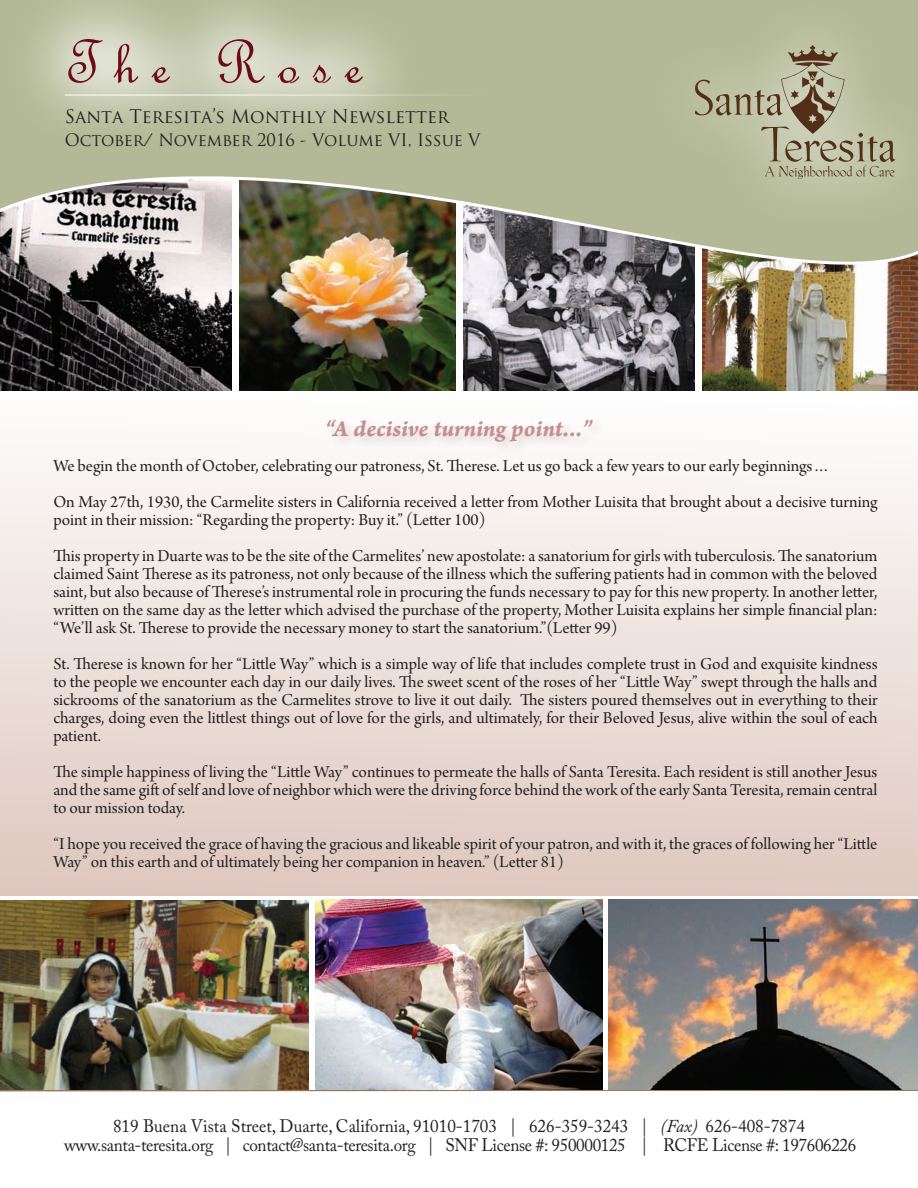
<style>
.page{position:relative;width:918px;height:1188px;background:#fff}
.page>*{position:absolute;margin:0;border:0;box-sizing:border-box;transform-origin:0 0}
.t1{font:66px "French Script";letter-spacing:.22em;color:#6f0a1b}
.t2{font:24px "Arno Pro Bold Italic Caption";letter-spacing:-.005em;color:#c28e91}
.t3{font:18.3px "Trajan Pro";color:#231f20}
.t4{font:18px "Adobe Caslon Pro";letter-spacing:-.02em;color:#231f20;scale:.95 1}
.t5{font:18px "Adobe Caslon Pro";color:#231f20;scale:.95 1}
.t6{font:17.7px/18px "Arno Pro Subhead";color:#231f20;text-align:justify}
.t7{font:16.8px "Trajan Pro";color:#231f20}
.s1{font-style:italic}
</style>
<div class="page">
<div style="left:0;top:400px;width:918px;height:496px;background:linear-gradient(to bottom,#fefdfd,#dec8bf)"></div>
<svg style="left:0;top:1090px;width:918px;height:2px"></svg>
<img style="left:0;top:0;width:918px;height:391px">
<div style="left:0;top:0;width:422px;height:145px;background:#fff;opacity:.75"></div>
<hr style="left:65px;top:95px;width:425px;height:1px;background:#fff">
<div style="left:633px;top:0;width:285px;height:223px;background:#b3b996"></div>
<svg style="left:695px;top:45px;width:200px;height:134px"></svg>
<img style="left:0;top:900px;width:309px;height:189px">
<div style="left:325px;top:417px;width:279px;height:36px;background:#9d7558;opacity:.27"></div>
<img style="left:609px;top:900px;width:309px;height:189px">
<img style="left:315px;top:900px;width:287px;height:189px">
<p class="t1" style="left:65px;top:22px;width:298px">The Rose</p>
<p class="t3" style="left:65px;top:105px;width:386px">Santa Teresita’s Monthly Newsletter</p>
<p class="t7" style="left:65px;top:129px;width:417px">October/ November 2016 - Volume VI, Issue V</p>
<p class="t2" style="left:325px;top:414px;width:269px">“A decisive turning point...”</p>
<p class="t6" style="left:53px;top:458px;width:778px">We begin the month of October, celebrating our patroness, St. Therese. Let us go back a few years to our early beginnings…</p>
<p class="t6" style="left:53px;top:494px;width:826px">On May 27th, 1930, the Carmelite sisters in California received a letter from Mother Luisita that brought about a decisive turning point in their mission: “Regarding the property: Buy it.” (Letter 100)</p>
<p class="t6" style="left:53px;top:548px;width:826px">This property in Duarte was to be the site of the Carmelites’ new apostolate: a sanatorium for girls with tuberculosis. The sanatorium claimed Saint Therese as its patroness, not only because of the illness which the suffering patients had in common with the beloved saint, but also because of Therese’s instrumental role in procuring the funds necessary to pay for this new property. In another letter, written on the same day as the letter which advised the purchase of the property, Mother Luisita explains her simple financial plan: “We’ll ask St. Therese to provide the necessary money to start the sanatorium.”(Letter 99)</p>
<p class="t6" style="left:53px;top:656px;width:826px">St. Therese is known for her “Little Way” which is a simple way of life that includes complete trust in God and exquisite kindness to the people we encounter each day in our daily lives. The sweet scent of the roses of her “Little Way” swept through the halls and sickrooms of the sanatorium as the Carmelites strove to live it out daily. The sisters poured themselves out in everything to their charges, doing even the littlest things out of love for the girls, and ultimately, for their Beloved Jesus, alive within the soul of each patient.</p>
<p class="t6" style="left:53px;top:764px;width:826px">The simple happiness of living the “Little Way” continues to permeate the halls of Santa Teresita. Each resident is still another Jesus and the same gift of self and love of neighbor which were the driving force behind the work of the early Santa Teresita, remain central to our mission today.</p>
<p class="t6" style="left:53px;top:836px;width:826px">“I hope you received the grace of having the gracious and likeable spirit of your patron, and with it, the graces of following her “Little<br>Way” on this earth and of ultimately being her companion in heaven.” (Letter 81)</p>
<p class="t5" style="left:113px;top:1115px;width:730px">819 Buena Vista Street, Duarte, California, 91010-1703 | 626-359-3243 | <span class="s1">(Fax)</span> 626-408-7874</p>
<p class="t4" style="left:64px;top:1135px;width:835px">www.santa-teresita.org | contact@santa-teresita.org | SNF License #: 950000125 | RCFE License #: 197606226</p>
</div>
